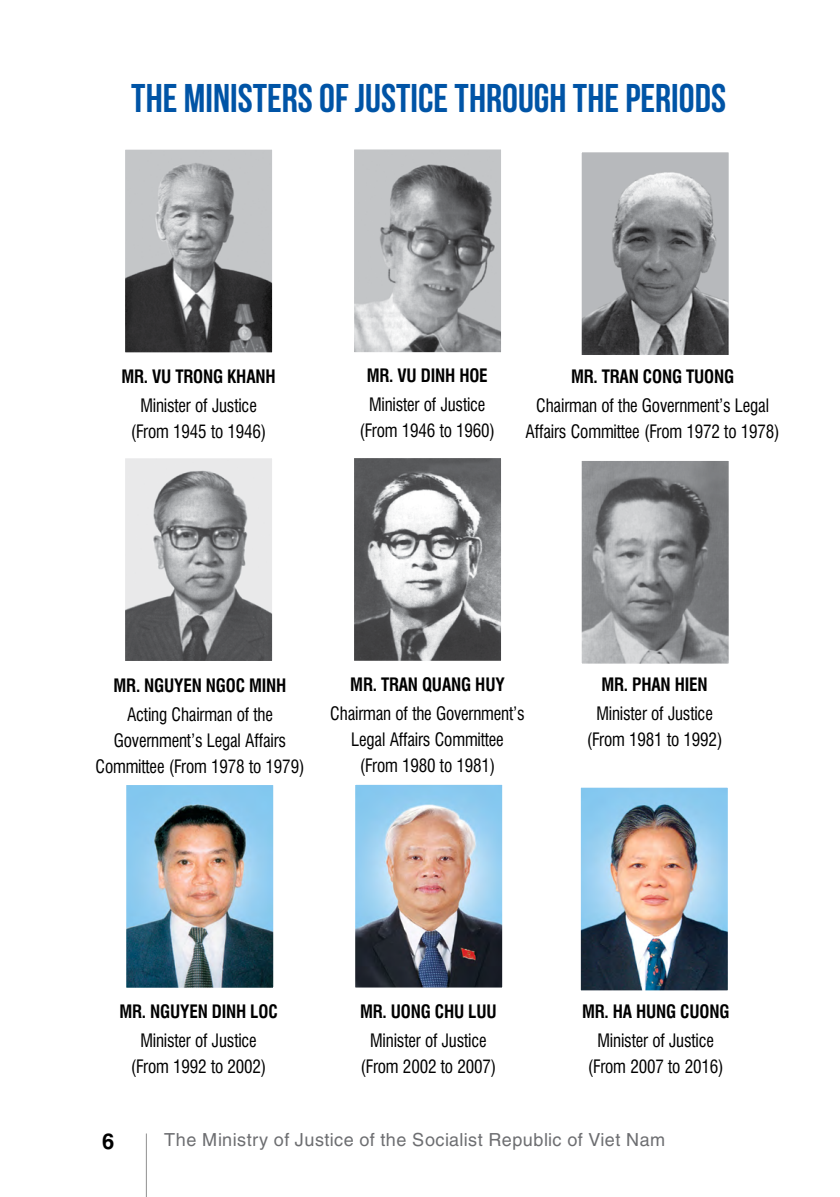
<style>
.page{position:relative;width:840px;height:1197px;background:#fff}
.page>*{position:absolute;margin:0;border:0;box-sizing:border-box;transform-origin:0 0}
.t1{font:40px "UTM Bebas";color:#0054a6}
.t2{font:700 22px "UTM Helve";color:#000}
.t3{font:18px/26px "UTM Swiss Condensed";letter-spacing:-.01em;color:#000;text-align:center;scale:.95 1}
.t4{font:700 18px "UTM Swiss Condensed";letter-spacing:-.01em;color:#000;scale:.95 1}
.t5{font:18px "UTM Helve";color:#6d6e71}
</style>
<div class="page">
<hr style="left:146px;top:1133px;width:1px;height:63px;background:#000">
<img style="left:126px;top:151px;width:145px;height:200px">
<div style="left:123px;top:148px;width:151px;height:206px;border:2px solid #fff"></div>
<img style="left:355px;top:150px;width:144px;height:201px">
<div style="left:352px;top:147px;width:150px;height:207px;border:2px solid #fff"></div>
<img style="left:582px;top:153px;width:145px;height:201px">
<div style="left:579px;top:150px;width:151px;height:207px;border:2px solid #fff"></div>
<img style="left:126px;top:459px;width:145px;height:201px">
<div style="left:123px;top:456px;width:151px;height:207px;border:2px solid #fff"></div>
<img style="left:355px;top:459px;width:144px;height:200px">
<div style="left:352px;top:456px;width:150px;height:206px;border:2px solid #fff"></div>
<img style="left:582px;top:462px;width:145px;height:200px">
<div style="left:579px;top:459px;width:151px;height:206px;border:2px solid #fff"></div>
<img style="left:127px;top:786px;width:145px;height:200px">
<div style="left:124px;top:783px;width:151px;height:206px;border:2px solid #fff"></div>
<img style="left:356px;top:785px;width:145px;height:201px">
<div style="left:353px;top:782px;width:151px;height:207px;border:2px solid #fff"></div>
<img style="left:581px;top:788px;width:145px;height:201px">
<div style="left:578px;top:785px;width:151px;height:207px;border:2px solid #fff"></div>
<h1 class="t1" style="left:131px;top:69px;width:596px">THE MINISTERS OF JUSTICE THROUGH THE PERIODS</h1>
<p class="t4" style="left:121px;top:362px;width:164px">MR. VU TRONG KHANH</p>
<p class="t3" style="left:131px;top:391px;width:144px">Minister of Justice (From 1945 to 1946)</p>
<p class="t4" style="left:366px;top:361px;width:129px">MR. VU DINH HOE</p>
<p class="t3" style="left:359px;top:390px;width:144px">Minister of Justice (From 1946 to 1960)</p>
<p class="t4" style="left:571px;top:362px;width:173px">MR. TRAN CONG TUONG</p>
<p class="t3" style="left:525px;top:391px;width:269px">Chairman of the Government’s Legal<br>Affairs Committee (From 1972 to 1978)</p>
<p class="t4" style="left:113px;top:671px;width:183px">MR. NGUYEN NGOC MINH</p>
<p class="t3" style="left:95px;top:699px;width:221px">Acting Chairman of the<br>Government’s Legal Affairs<br>Committee (From 1978 to 1979)</p>
<p class="t4" style="left:350px;top:670px;width:164px">MR. TRAN QUANG HUY</p>
<p class="t3" style="left:330px;top:698px;width:206px">Chairman of the Government’s<br>Legal Affairs Committee (From 1980 to 1981)</p>
<p class="t4" style="left:601px;top:670px;width:113px">MR. PHAN HIEN</p>
<p class="t3" style="left:586px;top:699px;width:144px">Minister of Justice (From 1981 to 1992)</p>
<p class="t4" style="left:119px;top:996px;width:168px">MR. NGUYEN DINH LOC</p>
<p class="t3" style="left:131px;top:1025px;width:144px">Minister of Justice (From 1992 to 2002)</p>
<p class="t4" style="left:360px;top:996px;width:145px">MR. UONG CHU LUU</p>
<p class="t3" style="left:360px;top:1025px;width:144px">Minister of Justice (From 2002 to 2007)</p>
<p class="t4" style="left:581px;top:997px;width:157px">MR. HA HUNG CUONG</p>
<p class="t3" style="left:587px;top:1025px;width:144px">Minister of Justice (From 2007 to 2016)</p>
<p class="t2" style="left:102px;top:1122px;width:14px">6</p>
<p class="t5" style="left:164px;top:1125px;width:503px">The Ministry of Justice of the Socialist Republic of Viet Nam</p>
</div>
